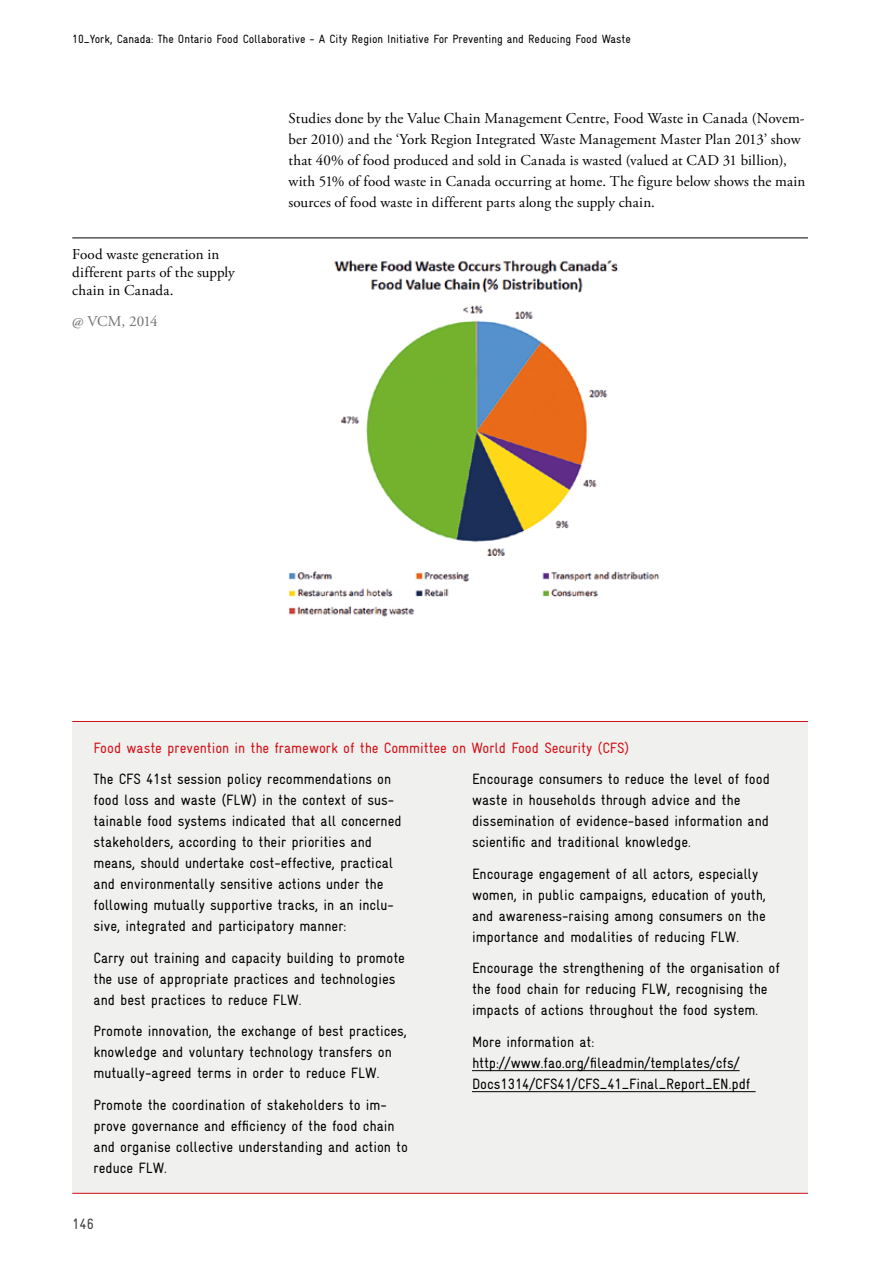
<style>
.page{position:relative;width:893px;height:1263px;background:#fff}
.page>*{position:absolute;margin:0;border:0;box-sizing:border-box;transform-origin:0 0}
.t1{font:condensed 15px/21px "Gravur";color:#000}
.t2{font:15px/21px "Adobe Garamond Pro";letter-spacing:.01em;color:#000}
.t3{font:condensed 15px "Gravur";color:#d40f14}
.t4{font:15px "Adobe Garamond Pro";color:#706f6f}
.t5{font:condensed 15px "Gravur";color:#3c3c3b}
.t6{font:condensed 12px "Gravur";color:#000}
</style>
<div class="page">
<img style="left:289px;top:260px;width:371px;height:357px">
<hr style="left:72px;top:238px;width:736px;height:1px;background:#000">
<div style="left:72px;top:721px;width:736px;height:473px;background:#f0f0ef"></div>
<hr style="left:472px;top:1070px;width:268px;height:1px;background:#000">
<hr style="left:472px;top:1091px;width:284px;height:1px;background:#000">
<hr style="left:72px;top:721px;width:736px;height:1px;background:#d40f14">
<hr style="left:72px;top:1193px;width:736px;height:1px;background:#d40f14">
<p class="t6" style="left:72px;top:32px;width:560px">10_York, Canada: The Ontario Food Collaborative - A City Region Initiative For Preventing and Reducing Food Waste</p>
<p class="t2" style="left:72px;top:246px;width:164px;line-height:18px">Food waste generation in different parts of the supply chain in Canada.</p>
<p class="t4" style="left:72px;top:312px;width:87px">@ VCM, 2014</p>
<p class="t2" style="left:289px;top:108px;width:518px">Studies done by the Value Chain Management Centre, Food Waste in Canada (Novem&shy;ber 2010) and the ‘York Region Integrated Waste Management Master Plan 2013’ show that 40% of food produced and sold in Canada is wasted (valued at CAD 31 billion), with 51% of food waste in Canada occurring at home. The figure below shows the main sources of food waste in different parts along the supply chain.</p>
<p class="t3" style="left:94px;top:739px;width:537px">Food waste prevention in the framework of the Committee on World Food Security (CFS)</p>
<p class="t1" style="left:94px;top:768px;width:310px">The CFS 41st session policy recommendations on food loss and waste (FLW) in the context of sus&shy;tainable food systems indicated that all concerned stakeholders, according to their priorities and means, should undertake cost-effective, practical and environmentally sensitive actions under the following mutually supportive tracks, in an inclu&shy;sive, integrated and participatory manner:</p>
<p class="t1" style="left:94px;top:947px;width:313px">Carry out training and capacity building to promote the use of appropriate practices and technologies and best practices to reduce FLW.</p>
<p class="t1" style="left:94px;top:1020px;width:315px">Promote innovation, the exchange of best practices, knowledge and voluntary technology transfers on mutually-agreed terms in order to reduce FLW.</p>
<p class="t1" style="left:94px;top:1094px;width:316px">Promote the coordination of stakeholders to im&shy;prove governance and efficiency of the food chain and organise collective understanding and action to reduce FLW.</p>
<p class="t5" style="left:72px;top:1215px;width:23px">146</p>
<p class="t1" style="left:472px;top:768px;width:299px">Encourage consumers to reduce the level of food waste in households through advice and the dissemination of evidence-based information and scientific and traditional knowledge.</p>
<p class="t1" style="left:472px;top:863px;width:295px">Encourage engagement of all actors, especially women, in public campaigns, education of youth, and awareness-raising among consumers on the importance and modalities of reducing FLW.</p>
<p class="t1" style="left:472px;top:957px;width:309px">Encourage the strengthening of the organisation of the food chain for reducing FLW, recognising the impacts of actions throughout the food system.</p>
<p class="t1" style="left:472px;top:1031px;width:280px">More information at: http://www.fao.org/fileadmin/templates/cfs/<br>Docs1314/CFS41/CFS_41_Final_Report_EN.pdf</p>
</div>
